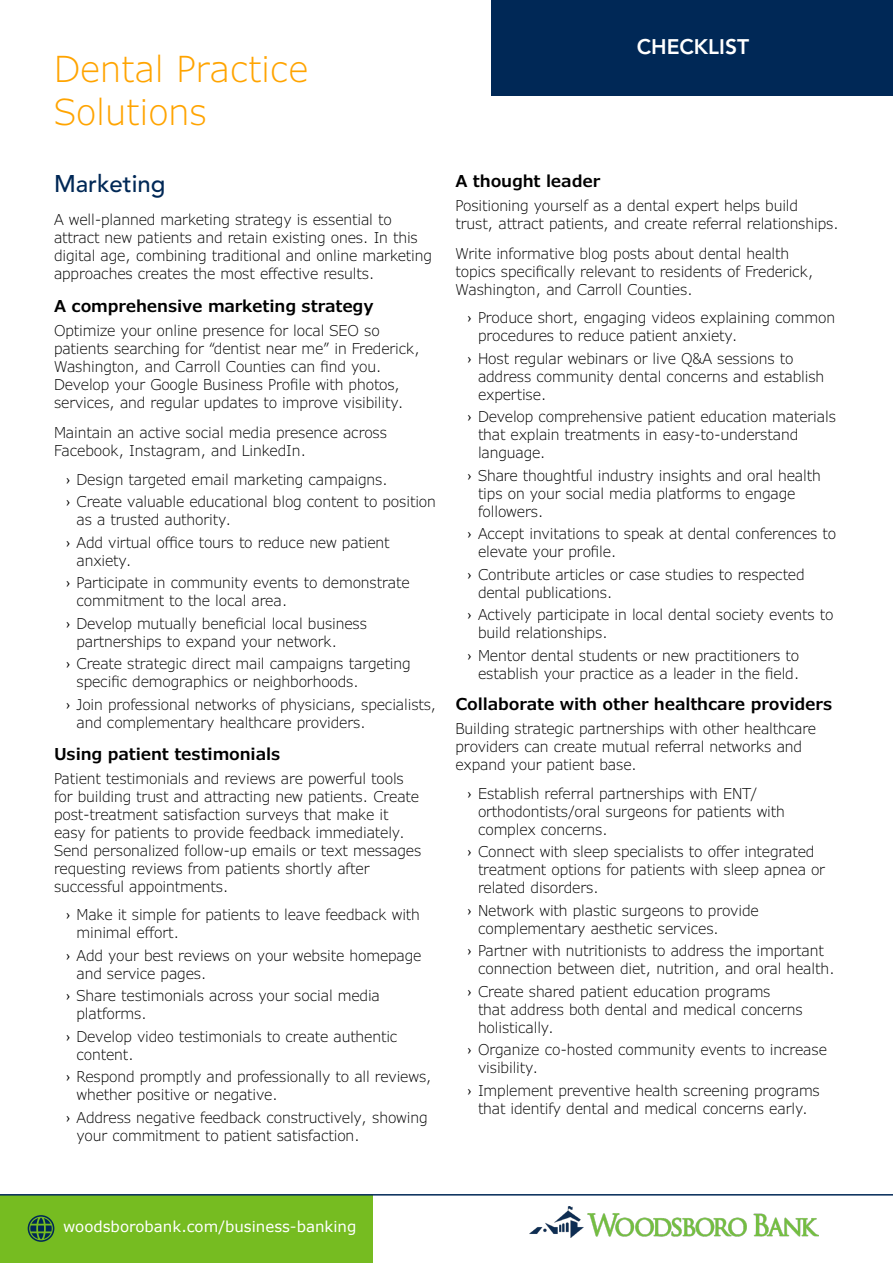
<style>
.page{position:relative;width:893px;height:1263px;background:#fff}
.page>*{position:absolute;margin:0;border:0;box-sizing:border-box;transform-origin:0 0}
.Main_heading{font:300 36px/43.2px "Verdana Pro";color:#ffa400}
.Sub_heading{font:500 24px "Avenir LT Pro";color:#002856}
.t1{font:800 21px "Avenir LT Pro";color:#fff}
.Sub_Sub_head{font:600 16.5px "Verdana Pro";letter-spacing:-.01em;color:#000}
.Main_content{font:300 15px/18px "Verdana Pro";letter-spacing:-.01em;color:#000}
.t2{font:15px "Verdana";color:#fff}
.s1{font-family:"Serrano Pro";font-weight:400}
</style>
<div class="page">
<div style="left:491px;top:1px;width:402px;height:95px;background:#002856"></div>
<img style="left:530px;top:1206px;width:288px;height:31px">
<div style="left:0;top:1195px;width:372px;height:68px;background:#76bc21"></div>
<svg style="left:28px;top:1215px;width:26px;height:27px"></svg>
<hr style="left:0;top:1194px;width:893px;height:1px;background:#002856">
<p class="Main_heading" style="left:54px;top:47px;width:256px">Dental Practice<br>Solutions</p>
<p class="Sub_heading" style="left:54px;top:170px;width:113px">Marketing</p>
<p class="Main_content" style="left:54px;top:211px;width:379px">A well-planned marketing strategy is essential to attract new patients and retain existing ones. In this digital age, combining traditional and online marketing approaches creates the most effective results.</p>
<p class="Sub_Sub_head" style="left:54px;top:296px;width:321px">A comprehensive marketing strategy</p>
<p class="Main_content" style="left:54px;top:322px;width:368px">Optimize your online presence for local SEO so patients searching for “dentist near me” in Frederick, Washington, and Carroll Counties can find you.<br>Develop your Google Business Profile with photos, services, and regular updates to improve visibility.</p>
<p class="Main_content" style="left:54px;top:424px;width:335px">Maintain an active social media presence across<br>Facebook, Instagram, and LinkedIn.</p>
<p class="Main_content" style="left:66px;top:471px;width:323px"><span class="s1">›</span> Design targeted email marketing campaigns.</p>
<p class="Main_content" style="left:76px;top:493px;width:361px;text-indent:-10px"><span class="s1">›</span> Create valuable educational blog content to position as a trusted authority.</p>
<p class="Main_content" style="left:76px;top:534px;width:315px;text-indent:-10px"><span class="s1">›</span> Add virtual office tours to reduce new patient anxiety.</p>
<p class="Main_content" style="left:76px;top:574px;width:335px;text-indent:-10px"><span class="s1">›</span> Participate in community events to demonstrate commitment to the local area.</p>
<p class="Main_content" style="left:76px;top:615px;width:292px;text-indent:-10px"><span class="s1">›</span> Develop mutually beneficial local business partnerships to expand your network.</p>
<p class="Main_content" style="left:76px;top:655px;width:336px;text-indent:-10px"><span class="s1">›</span> Create strategic direct mail campaigns targeting specific demographics or neighborhoods.</p>
<p class="Main_content" style="left:76px;top:696px;width:361px;text-indent:-10px"><span class="s1">›</span> Join professional networks of physicians, specialists, and complementary healthcare providers.</p>
<p class="Sub_Sub_head" style="left:54px;top:743px;width:228px">Using patient testimonials</p>
<p class="Main_content" style="left:54px;top:769px;width:369px">Patient testimonials and reviews are powerful tools for building trust and attracting new patients. Create post-treatment satisfaction surveys that make it easy for patients to provide feedback immediately.<br>Send personalized follow-up emails or text messages requesting reviews from patients shortly after successful appointments.</p>
<p class="Main_content" style="left:76px;top:906px;width:345px;text-indent:-10px"><span class="s1">›</span> Make it simple for patients to leave feedback with minimal effort.</p>
<p class="Main_content" style="left:76px;top:946px;width:347px;text-indent:-10px"><span class="s1">›</span> Add your best reviews on your website homepage and service pages.</p>
<p class="Main_content" style="left:76px;top:987px;width:305px;text-indent:-10px"><span class="s1">›</span> Share testimonials across your social media platforms.</p>
<p class="Main_content" style="left:76px;top:1027px;width:322px;text-indent:-10px"><span class="s1">›</span> Develop video testimonials to create authentic content.</p>
<p class="Main_content" style="left:76px;top:1068px;width:357px;text-indent:-10px"><span class="s1">›</span> Respond promptly and professionally to all reviews, whether positive or negative.</p>
<p class="Main_content" style="left:76px;top:1108px;width:353px;text-indent:-10px"><span class="s1">›</span> Address negative feedback constructively, showing your commitment to patient satisfaction.</p>
<h3 class="t1" style="left:637px;top:35px;width:114px">CHECKLIST</h3>
<p class="Sub_Sub_head" style="left:455px;top:170px;width:146px">A thought leader</p>
<p class="Main_content" style="left:455px;top:196px;width:385px">Positioning yourself as a dental expert helps build trust, attract patients, and create referral relationships.</p>
<p class="Main_content" style="left:455px;top:244px;width:360px">Write informative blog posts about dental health topics specifically relevant to residents of Frederick,<br>Washington, and Carroll Counties.</p>
<p class="Main_content" style="left:478px;top:309px;width:359px;text-indent:-10px"><span class="s1">›</span> Produce short, engaging videos explaining common procedures to reduce patient anxiety.</p>
<p class="Main_content" style="left:478px;top:349px;width:348px;text-indent:-10px"><span class="s1">›</span> Host regular webinars or live Q&amp;A sessions to address community dental concerns and establish expertise.</p>
<p class="Main_content" style="left:478px;top:408px;width:360px;text-indent:-10px"><span class="s1">›</span> Develop comprehensive patient education materials that explain treatments in easy-to-understand language.</p>
<p class="Main_content" style="left:478px;top:466px;width:344px;text-indent:-10px"><span class="s1">›</span> Share thoughtful industry insights and oral health tips on your social media platforms to engage followers.</p>
<p class="Main_content" style="left:478px;top:525px;width:360px;text-indent:-10px"><span class="s1">›</span> Accept invitations to speak at dental conferences to elevate your profile.</p>
<p class="Main_content" style="left:478px;top:565px;width:328px;text-indent:-10px"><span class="s1">›</span> Contribute articles or case studies to respected dental publications.</p>
<p class="Main_content" style="left:478px;top:606px;width:357px;text-indent:-10px"><span class="s1">›</span> Actively participate in local dental society events to build relationships.</p>
<p class="Main_content" style="left:467px;top:646px;width:334px;text-align:right"><span class="s1">›</span> Mentor dental students or new practitioners to establish your practice as a leader in the field.</p>
<p class="Sub_Sub_head" style="left:455px;top:694px;width:378px">Collaborate with other healthcare providers</p>
<p class="Main_content" style="left:455px;top:720px;width:362px">Building strategic partnerships with other healthcare providers can create mutual referral networks and expand your patient base.</p>
<p class="Main_content" style="left:478px;top:785px;width:308px;text-indent:-10px"><span class="s1">›</span> Establish referral partnerships with ENT/ orthodontists/oral surgeons for patients with complex concerns.</p>
<p class="Main_content" style="left:478px;top:843px;width:349px;text-indent:-10px"><span class="s1">›</span> Connect with sleep specialists to offer integrated treatment options for patients with sleep apnea or related disorders.</p>
<p class="Main_content" style="left:478px;top:902px;width:282px;text-indent:-10px"><span class="s1">›</span> Network with plastic surgeons to provide complementary aesthetic services.</p>
<p class="Main_content" style="left:478px;top:942px;width:358px;text-indent:-10px"><span class="s1">›</span> Partner with nutritionists to address the important connection between diet, nutrition, and oral health.</p>
<p class="Main_content" style="left:478px;top:983px;width:326px;text-indent:-10px"><span class="s1">›</span> Create shared patient education programs<br>that address both dental and medical concerns holistically.</p>
<p class="Main_content" style="left:478px;top:1041px;width:350px;text-indent:-10px"><span class="s1">›</span> Organize co-hosted community events to increase visibility.</p>
<p class="Main_content" style="left:467px;top:1082px;width:354px;text-align:center"><span class="s1">›</span> Implement preventive health screening programs that identify dental and medical concerns early.</p>
<p class="t2" style="left:63px;top:1216px;width:295px">woodsborobank.com/business-banking</p>
</div>
